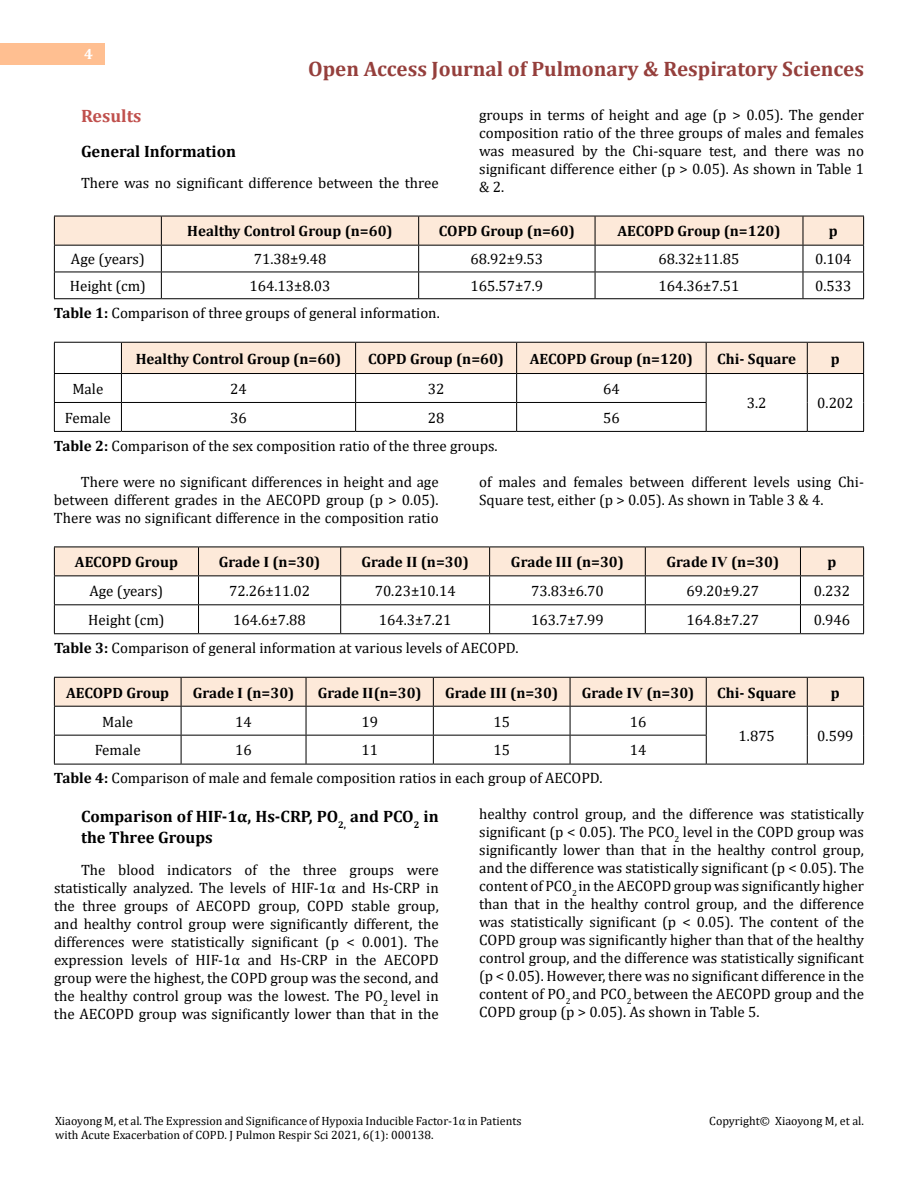
<style>
.page{position:relative;width:918px;height:1188px;background:#fff}
.page>*{position:absolute;margin:0;border:0;box-sizing:border-box;transform-origin:0 0}
.t1{font:700 21px "Cambria";color:#953f3c}
.t2{font:700 18px "Cambria";color:#c0504d}
.t3{font:700 16.5px/21px "Cambria";color:#000}
.t4{font:15px/18px "Cambria";color:#000;text-align:justify}
.t5{font:700 15px "Cambria";color:#000}
.t6{font:700 15px "Cambria";color:#fff}
.t7{font:12px/14.4px "Cambria";color:#000}
.s1{font-weight:700}
.s2{font-family:"Times New Roman"}
</style>
<div class="page">
<div style="left:0;top:43px;width:105px;height:21px;background:#ffbf91"></div>
<hr style="left:54px;top:298px;width:107px;height:1px;background:#000">
<hr style="left:161px;top:298px;width:258px;height:1px;background:#000">
<hr style="left:419px;top:298px;width:176px;height:1px;background:#000">
<hr style="left:595px;top:298px;width:208px;height:1px;background:#000">
<hr style="left:803px;top:298px;width:61px;height:1px;background:#000">
<svg style="left:54px;top:216px;width:810px;height:82px"></svg>
<hr style="left:54px;top:343px;width:1px;height:30px;background:#000">
<hr style="left:54px;top:342px;width:67px;height:1px;background:#000">
<svg style="left:54px;top:374px;width:1px;height:57px"></svg>
<hr style="left:54px;top:373px;width:67px;height:1px;background:#000">
<hr style="left:54px;top:402px;width:67px;height:1px;background:#000">
<hr style="left:54px;top:431px;width:67px;height:1px;background:#000">
<hr style="left:121px;top:431px;width:235px;height:1px;background:#000">
<hr style="left:356px;top:431px;width:161px;height:1px;background:#000">
<hr style="left:517px;top:431px;width:189px;height:1px;background:#000">
<hr style="left:706px;top:431px;width:101px;height:1px;background:#000">
<hr style="left:807px;top:431px;width:57px;height:1px;background:#000">
<svg style="left:121px;top:342px;width:743px;height:89px"></svg>
<hr style="left:54px;top:633px;width:145px;height:1px;background:#000">
<hr style="left:199px;top:633px;width:142px;height:1px;background:#000">
<hr style="left:341px;top:633px;width:149px;height:1px;background:#000">
<hr style="left:490px;top:633px;width:155px;height:1px;background:#000">
<hr style="left:645px;top:633px;width:155px;height:1px;background:#000">
<hr style="left:800px;top:633px;width:64px;height:1px;background:#000">
<svg style="left:54px;top:547px;width:810px;height:86px"></svg>
<hr style="left:54px;top:764px;width:127px;height:1px;background:#000">
<hr style="left:181px;top:764px;width:125px;height:1px;background:#000">
<hr style="left:306px;top:764px;width:127px;height:1px;background:#000">
<hr style="left:433px;top:764px;width:137px;height:1px;background:#000">
<hr style="left:570px;top:764px;width:136px;height:1px;background:#000">
<hr style="left:706px;top:764px;width:101px;height:1px;background:#000">
<hr style="left:807px;top:764px;width:57px;height:1px;background:#000">
<svg style="left:54px;top:677px;width:810px;height:87px"></svg>
<p class="t6" style="left:84px;top:44px;width:10px">4</p>
<h1 class="t1" style="left:308px;top:54px;width:557px">Open Access Journal of Pulmonary &amp; Respiratory Sciences</h1>
<p class="t2" style="left:81px;top:103px;width:62px">Results</p>
<p class="t3" style="left:81px;top:140px;width:157px">General Information</p>
<p class="t4" style="left:81px;top:174px;width:359px">There was no significant difference between the three</p>
<p class="t4" style="left:479px;top:105px;width:386px">groups in terms of height and age (p &gt; 0.05). The gender composition ratio of the three groups of males and females was measured by the Chi-square test, and there was no significant difference either (p &gt; 0.05). As shown in Table 1 &amp; 2.</p>
<p class="t5" style="left:187px;top:221px;width:207px">Healthy Control Group (n=60)</p>
<p class="t5" style="left:439px;top:221px;width:137px">COPD Group (n=60)</p>
<p class="t5" style="left:617px;top:221px;width:165px">AECOPD Group (n=120)</p>
<p class="t5" style="left:829px;top:221px;width:10px">p</p>
<p class="t4" style="left:71px;top:250px;width:75px">Age (years)</p>
<p class="t4" style="left:254px;top:250px;width:74px">71.38±9.48</p>
<p class="t4" style="left:471px;top:250px;width:74px">68.92±9.53</p>
<p class="t4" style="left:659px;top:250px;width:82px">68.32±11.85</p>
<p class="t4" style="left:815px;top:250px;width:38px">0.104</p>
<p class="t4" style="left:70px;top:277px;width:78px">Height (cm)</p>
<p class="t4" style="left:250px;top:277px;width:82px">164.13±8.03</p>
<p class="t4" style="left:471px;top:277px;width:74px">165.57±7.9</p>
<p class="t4" style="left:659px;top:277px;width:82px">164.36±7.51</p>
<p class="t4" style="left:815px;top:277px;width:38px">0.533</p>
<p class="t4" style="left:54px;top:304px;width:387px"><span class="s1">Table 1:</span> Comparison of three groups of general information.</p>
<p class="t5" style="left:136px;top:348px;width:207px">Healthy Control Group (n=60)</p>
<p class="t5" style="left:368px;top:348px;width:137px">COPD Group (n=60)</p>
<p class="t5" style="left:530px;top:348px;width:165px">AECOPD Group (n=120)</p>
<p class="t5" style="left:717px;top:348px;width:80px">Chi- Square</p>
<p class="t5" style="left:831px;top:348px;width:10px">p</p>
<p class="t4" style="left:72px;top:380px;width:32px">Male</p>
<p class="t4" style="left:230px;top:380px;width:18px">24</p>
<p class="t4" style="left:428px;top:380px;width:18px">32</p>
<p class="t4" style="left:603px;top:380px;width:18px">64</p>
<p class="t4" style="left:747px;top:394px;width:21px">3.2</p>
<p class="t4" style="left:817px;top:394px;width:38px">0.202</p>
<p class="t4" style="left:65px;top:409px;width:47px">Female</p>
<p class="t4" style="left:230px;top:409px;width:18px">36</p>
<p class="t4" style="left:428px;top:409px;width:18px">28</p>
<p class="t4" style="left:603px;top:409px;width:18px">56</p>
<p class="t4" style="left:54px;top:436px;width:445px"><span class="s1">Table 2:</span> Comparison of the sex composition ratio of the three groups.</p>
<p class="t4" style="left:54px;top:472px;width:386px;text-indent:27px">There were no significant differences in height and age between different grades in the AECOPD group (p &gt; 0.05).<br>There was no significant difference in the composition ratio</p>
<p class="t4" style="left:479px;top:472px;width:386px">of males and females between different levels using Chi-<br>Square test, either (p &gt; 0.05). As shown in Table 3 &amp; 4.</p>
<p class="t5" style="left:75px;top:552px;width:105px">AECOPD Group</p>
<p class="t5" style="left:219px;top:552px;width:103px">Grade <span class="s2">Ⅰ</span> (n=30)</p>
<p class="t5" style="left:361px;top:552px;width:109px">Grade <span class="s2">Ⅱ</span> (n=30)</p>
<p class="t5" style="left:511px;top:552px;width:114px">Grade <span class="s2">Ⅲ</span> (n=30)</p>
<p class="t5" style="left:667px;top:552px;width:114px">Grade <span class="s2">Ⅳ</span> (n=30)</p>
<p class="t5" style="left:828px;top:552px;width:10px">p</p>
<p class="t4" style="left:90px;top:582px;width:75px">Age (years)</p>
<p class="t4" style="left:229px;top:582px;width:82px">72.26±11.02</p>
<p class="t4" style="left:375px;top:582px;width:82px">70.23±10.14</p>
<p class="t4" style="left:531px;top:582px;width:74px">73.83±6.70</p>
<p class="t4" style="left:687px;top:582px;width:74px">69.20±9.27</p>
<p class="t4" style="left:814px;top:582px;width:38px">0.232</p>
<p class="t4" style="left:88px;top:611px;width:78px">Height (cm)</p>
<p class="t4" style="left:233px;top:611px;width:74px">164.6±7.88</p>
<p class="t4" style="left:379px;top:611px;width:74px">164.3±7.21</p>
<p class="t4" style="left:531px;top:611px;width:74px">163.7±7.99</p>
<p class="t4" style="left:687px;top:611px;width:74px">164.8±7.27</p>
<p class="t4" style="left:814px;top:611px;width:38px">0.946</p>
<p class="t4" style="left:54px;top:639px;width:466px"><span class="s1">Table 3:</span> Comparison of general information at various levels of AECOPD.</p>
<p class="t5" style="left:66px;top:682px;width:105px">AECOPD Group</p>
<p class="t5" style="left:193px;top:682px;width:103px">Grade <span class="s2">Ⅰ</span> (n=30)</p>
<p class="t5" style="left:318px;top:682px;width:106px">Grade <span class="s2">Ⅱ</span>(n=30)</p>
<p class="t5" style="left:445px;top:682px;width:114px">Grade <span class="s2">Ⅲ</span> (n=30)</p>
<p class="t5" style="left:582px;top:682px;width:114px">Grade <span class="s2">Ⅳ</span> (n=30)</p>
<p class="t5" style="left:717px;top:682px;width:80px">Chi- Square</p>
<p class="t5" style="left:831px;top:682px;width:10px">p</p>
<p class="t4" style="left:102px;top:712px;width:32px">Male</p>
<p class="t4" style="left:235px;top:712px;width:18px">14</p>
<p class="t4" style="left:361px;top:712px;width:18px">19</p>
<p class="t4" style="left:493px;top:712px;width:18px">15</p>
<p class="t4" style="left:630px;top:712px;width:18px">16</p>
<p class="t4" style="left:739px;top:727px;width:38px">1.875</p>
<p class="t4" style="left:817px;top:727px;width:38px">0.599</p>
<p class="t4" style="left:95px;top:741px;width:47px">Female</p>
<p class="t4" style="left:235px;top:741px;width:18px">16</p>
<p class="t4" style="left:361px;top:741px;width:18px">11</p>
<p class="t4" style="left:493px;top:741px;width:18px">15</p>
<p class="t4" style="left:630px;top:741px;width:18px">14</p>
<p class="t4" style="left:54px;top:769px;width:550px"><span class="s1">Table 4:</span> Comparison of male and female composition ratios in each group of AECOPD.</p>
<p class="t3" style="left:81px;top:806px;width:359px">Comparison of HIF-1α, Hs-CRP, PO<sub>2,</sub> and PCO<sub>2</sub> in the Three Groups</p>
<p class="t4" style="left:54px;top:861px;width:386px;text-indent:27px">The blood indicators of the three groups were statistically analyzed. The levels of HIF-1α and Hs-CRP in the three groups of AECOPD group, COPD stable group, and healthy control group were significantly different, the differences were statistically significant (p &lt; 0.001). The expression levels of HIF-1α and Hs-CRP in the AECOPD group were the highest, the COPD group was the second, and the healthy control group was the lowest. The PO<sub>2</sub> level in the AECOPD group was significantly lower than that in the</p>
<p class="t4" style="left:479px;top:805px;width:386px">healthy control group, and the difference was statistically significant (p &lt; 0.05). The PCO<sub>2</sub> level in the COPD group was significantly lower than that in the healthy control group, and the difference was statistically significant (p &lt; 0.05). The content of PCO<sub>2</sub> in the AECOPD group was significantly higher than that in the healthy control group, and the difference was statistically significant (p &lt; 0.05). The content of the COPD group was significantly higher than that of the healthy control group, and the difference was statistically significant (p &lt; 0.05). However, there was no significant difference in the content of PO<sub>2</sub> and PCO<sub>2</sub> between the AECOPD group and the COPD group (p &gt; 0.05). As shown in Table 5.</p>
<p class="t7" style="left:55px;top:1114px;width:468px">Xiaoyong M, et al. The Expression and Significance of Hypoxia Inducible Factor-1α in Patients with Acute Exacerbation of COPD. J Pulmon Respir Sci 2021, 6(1): 000138.</p>
<p class="t7" style="left:709px;top:1114px;width:156px">Copyright© Xiaoyong M, et al.</p>
</div>
